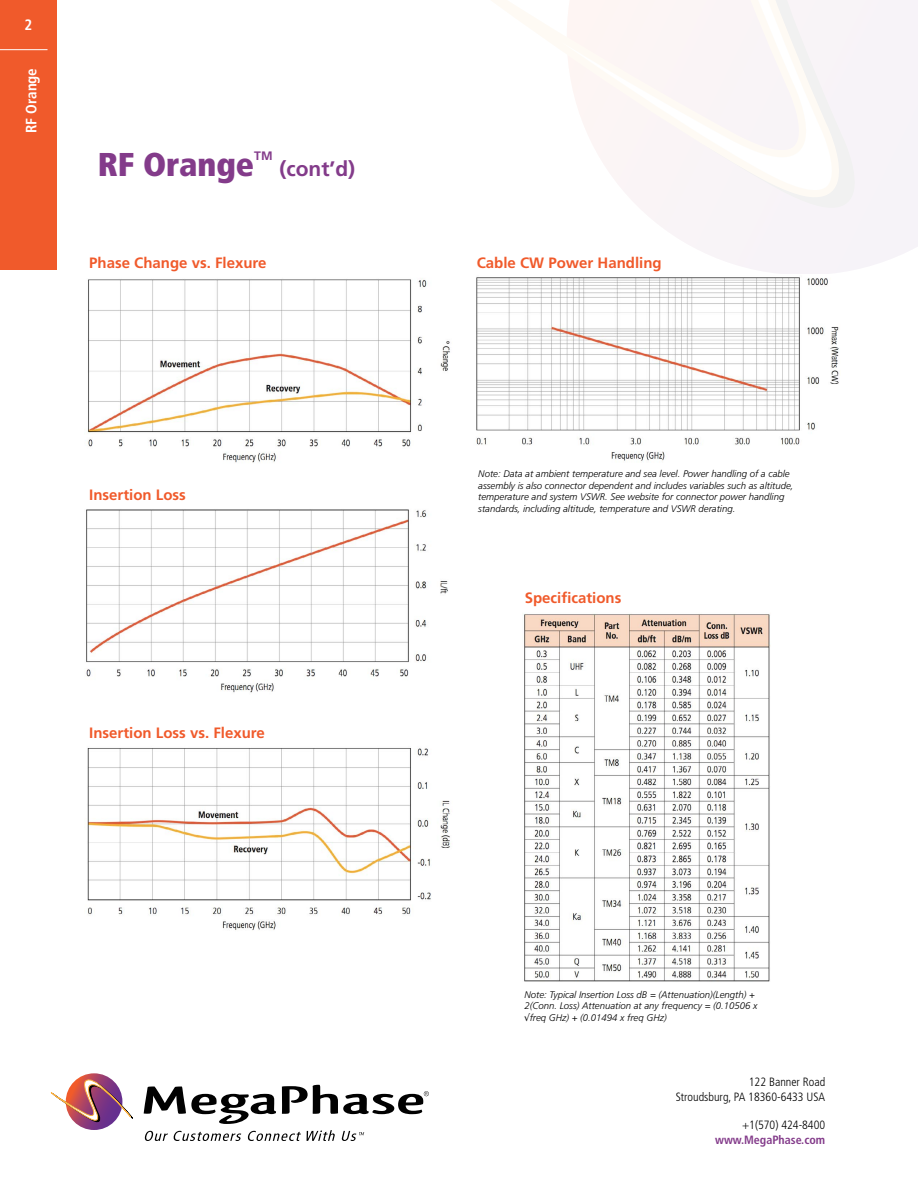
<style>
.page{position:relative;width:918px;height:1188px;background:#fff}
.page>*{position:absolute;margin:0;border:0;box-sizing:border-box;transform-origin:0 0}
.t1{font:900 condensed 33px "Frutiger";color:#833b8a}
.t2{font:700 21px "Frutiger";color:#833b8a}
.t3{font:700 15px "Frutiger";color:#f05a2b}
.t4{font:700 condensed 15px "Frutiger";color:#fff}
.t5{font:700 12.3px "Frutiger";color:#833b8a}
.t6{font:300 condensed 12px/14.4px "Frutiger";color:#000;text-align:right}
.t7{font:700 condensed 12px "Frutiger";color:#833b8a}
.t8{font:italic 300 9.6px/11.6px "Frutiger";color:#000}
</style>
<div class="page">
<svg style="left:66px;top:1073px;width:56px;height:57px"></svg>
<svg style="left:144px;top:1086px;width:132px;height:38px"></svg>
<svg style="left:50px;top:1078px;width:83px;height:49px"></svg>
<svg style="left:282px;top:1085px;width:147px;height:29px"></svg>
<svg style="left:144px;top:1131px;width:97px;height:10px"></svg>
<svg style="left:247px;top:1131px;width:54px;height:10px"></svg>
<svg style="left:307px;top:1130px;width:28px;height:11px"></svg>
<svg style="left:342px;top:1131px;width:22px;height:10px"></svg>
<svg style="left:694px;top:247px;width:221px;height:27px"></svg>
<div style="left:674px;top:235px;width:243px;height:12px;background:#f7f3f8"></div>
<svg style="left:492px;top:0;width:425px;height:235px"></svg>
<div style="left:0;top:0;width:57px;height:270px;background:#f05a2b"></div>
<hr style="left:0;top:49px;width:48px;height:1px;background:#fff">
<img style="left:87px;top:279px;width:363px;height:184px">
<img style="left:86px;top:509px;width:362px;height:184px">
<img style="left:87px;top:748px;width:363px;height:183px">
<img style="left:476px;top:277px;width:363px;height:184px">
<img style="left:524px;top:614px;width:247px;height:368px">
<h3 class="t4" style="left:24px;top:16px;width:9px">2</h3>
<h3 class="t4" style="left:23px;top:133px;width:66px;rotate:-90deg">RF Orange</h3>
<h1 class="t1" style="left:98px;top:144px;width:158px">RF Orange</h1>
<p class="t5" style="left:254px;top:148px;width:20px">TM</p>
<h2 class="t2" style="left:279px;top:156px;width:77px">(cont’d)</h2>
<h3 class="t3" style="left:89px;top:254px;width:179px">Phase Change vs. Flexure</h3>
<h3 class="t3" style="left:89px;top:486px;width:98px">Insertion Loss</h3>
<h3 class="t3" style="left:89px;top:724px;width:177px">Insertion Loss vs. Flexure</h3>
<h3 class="t3" style="left:477px;top:254px;width:187px">Cable CW Power Handling</h3>
<p class="t8" style="left:478px;top:468px;width:317px">Note: Data at ambient temperature and sea level. Power handling of a cable assembly is also connector dependent and includes variables such as altitude, temperature and system VSWR. See website for connector power handling standards, including altitude, temperature and VSWR derating.</p>
<h3 class="t3" style="left:525px;top:589px;width:98px">Specifications</h3>
<p class="t8" style="left:524px;top:989px;width:235px">Note: Typical Insertion Loss dB = (Attenuation)(Length) +<br>2(Conn. Loss) Attenuation at any frequency = (0.10506 x √freq GHz) + (0.01494 x freq GHz)</p>
<p class="t6" style="left:676px;top:1075px;width:151px">122 Banner Road<br>Stroudsburg, PA 18360-6433 USA</p>
<p class="t6" style="left:742px;top:1118px;width:85px">+1(570) 424-8400</p>
<p class="t7" style="left:715px;top:1133px;width:112px">www.MegaPhase.com</p>
</div>
